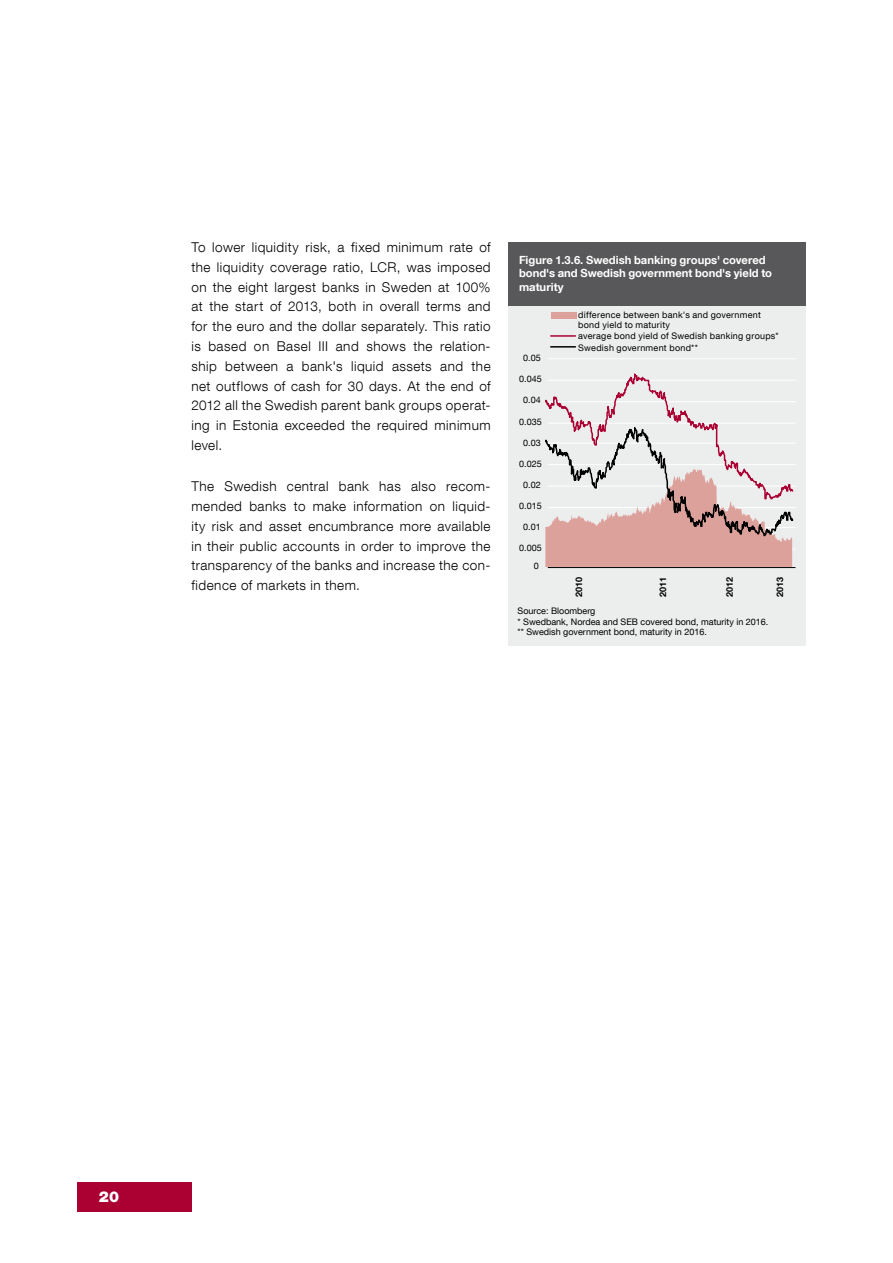
<style>
.page{position:relative;width:893px;height:1263px;background:#fff}
.page>*{position:absolute;margin:0;border:0;box-sizing:border-box;transform-origin:0 0}
.t1{font:900 15px "Helvetica Neue LT Com";color:#fff}
.t2{font:300 13.5px/19.8px "Helvetica Neue LT Com";letter-spacing:.035em;color:#000;text-align:justify}
.t3{font:700 11.25px/13.5px "Helvetica Neue LT Com";color:#fff}
.t4{font:9px/10.5px "Helvetica Neue LT Com";letter-spacing:.01em;color:#000}
.t5{font:9px/10.5px "Helvetica Neue LT Com";letter-spacing:.03em;color:#000}
.t6{font:700 9px "Helvetica Neue LT Com";letter-spacing:.005em;color:#000}
</style>
<div class="page">
<div style="left:77px;top:1182px;width:115px;height:30px;background:#ab0132"></div>
<div style="left:509px;top:242px;width:297px;height:404px;background:#eceded"></div>
<div style="left:509px;top:242px;width:297px;height:64px;background:#58585a"></div>
<hr style="left:548px;top:358px;width:247px;height:1px;background:#fff">
<hr style="left:548px;top:567px;width:247px;height:1px;background:#000">
<svg style="left:545px;top:373px;width:250px;height:194px"></svg>
<div style="left:551px;top:312px;width:25px;height:7px;background:#dda19c"></div>
<hr style="left:551px;top:335px;width:24px;height:2px;background:#ab0132">
<hr style="left:551px;top:346px;width:24px;height:2px;background:#000">
<p class="t2" style="left:191px;top:237px;width:301px">To lower liquidity risk, a fixed minimum rate of the liquidity coverage ratio, LCR, was imposed on the eight largest banks in Sweden at 100% at the start of 2013, both in overall terms and for the euro and the dollar separately. This ratio is based on Basel III and shows the relation&shy;ship between a bank's liquid assets and the net outflows of cash for 30 days. At the end of 2012 all the Swedish parent bank groups operat&shy;ing in Estonia exceeded the required minimum level.</p>
<p class="t2" style="left:191px;top:476px;width:301px">The Swedish central bank has also recom&shy;mended banks to make information on liquid&shy;ity risk and asset encumbrance more available in their public accounts in order to improve the transparency of the banks and increase the con&shy;fidence of markets in them.</p>
<p class="t3" style="left:519px;top:253px;width:255px">Figure 1.3.6. Swedish banking groups' covered bond's and Swedish government bond's yield to maturity</p>
<p class="t4" style="left:523px;top:353px;width:19px">0.05</p>
<p class="t4" style="left:519px;top:374px;width:24px">0.045</p>
<p class="t4" style="left:523px;top:395px;width:19px">0.04</p>
<p class="t4" style="left:519px;top:416px;width:24px">0.035</p>
<p class="t4" style="left:523px;top:437px;width:19px">0.03</p>
<p class="t4" style="left:519px;top:458px;width:24px">0.025</p>
<p class="t4" style="left:523px;top:479px;width:19px">0.02</p>
<p class="t4" style="left:519px;top:500px;width:24px">0.015</p>
<p class="t4" style="left:523px;top:521px;width:19px">0.01</p>
<p class="t4" style="left:519px;top:542px;width:24px">0.005</p>
<p class="t4" style="left:534px;top:561px;width:7px">0</p>
<p class="t5" style="left:578px;top:309px;width:202px">difference between bank's and government bond yield to maturity<br>average bond yield of Swedish banking groups*</p>
<p class="t5" style="left:578px;top:342px;width:121px">Swedish government bond**</p>
<p class="t6" style="left:573px;top:597px;width:22px;rotate:-90deg">2010</p>
<p class="t6" style="left:657px;top:597px;width:22px;rotate:-90deg">2011</p>
<p class="t6" style="left:724px;top:597px;width:22px;rotate:-90deg">2012</p>
<p class="t6" style="left:774px;top:597px;width:22px;rotate:-90deg">2013</p>
<p class="t4" style="left:517px;top:606px;width:252px">Source: Bloomberg<br>* Swedbank, Nordea and SEB covered bond, maturity in 2016. ** Swedish government bond, maturity in 2016.</p>
<p class="t1" style="left:99px;top:1188px;width:22px">20</p>
</div>
